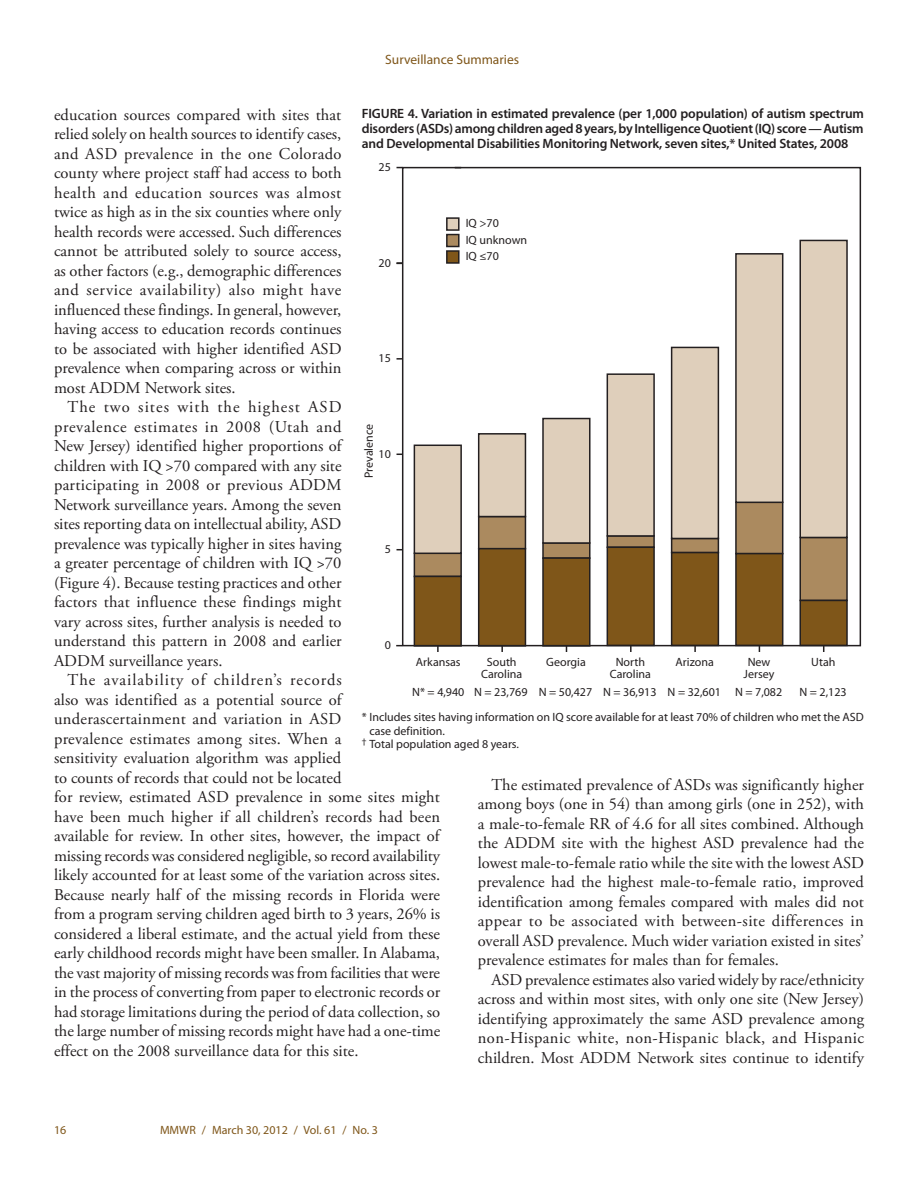
<style>
.page{position:relative;width:918px;height:1188px;background:#fff}
.page>*{position:absolute;margin:0;border:0;box-sizing:border-box;transform-origin:0 0}
.Body_Text{font:16.5px/19.5px "Adobe Garamond Pro";color:#231f20;text-align:justify}
.t1{font:600 13.5px/15px "Myriad Pro";letter-spacing:-.01em;color:#231f20;text-align:justify}
.t2{font:13.5px "Myriad Pro";color:#7f5619}
._8pt_Footnote_SUPPOR{font:12px/16.5px "Myriad Pro";color:#231f20}
.t3{font:12px "Myriad Pro";color:#7f5619}
</style>
<div class="page">
<div style="left:414px;top:553px;width:47px;height:23px;background:#ab8a5f"></div>
<div style="left:414px;top:553px;width:48px;height:24px;border:2px solid #231f20"></div>
<div style="left:414px;top:445px;width:47px;height:108px;background:#dfcfbb"></div>
<div style="left:414px;top:445px;width:48px;height:109px;border:2px solid #231f20"></div>
<div style="left:479px;top:517px;width:46px;height:32px;background:#ab8a5f"></div>
<div style="left:478px;top:516px;width:48px;height:33px;border:2px solid #231f20"></div>
<div style="left:479px;top:434px;width:46px;height:83px;background:#dfcfbb"></div>
<div style="left:478px;top:433px;width:48px;height:84px;border:2px solid #231f20"></div>
<div style="left:543px;top:543px;width:47px;height:15px;background:#ab8a5f"></div>
<div style="left:542px;top:542px;width:49px;height:17px;border:2px solid #231f20"></div>
<div style="left:543px;top:419px;width:47px;height:124px;background:#dfcfbb"></div>
<div style="left:542px;top:418px;width:49px;height:126px;border:2px solid #231f20"></div>
<div style="left:607px;top:536px;width:47px;height:11px;background:#ab8a5f"></div>
<div style="left:607px;top:535px;width:48px;height:13px;border:2px solid #231f20"></div>
<div style="left:607px;top:374px;width:47px;height:162px;background:#dfcfbb"></div>
<div style="left:607px;top:373px;width:48px;height:164px;border:2px solid #231f20"></div>
<svg style="left:672px;top:538px;width:46px;height:15px"></svg>
<div style="left:672px;top:347px;width:46px;height:191px;background:#dfcfbb"></div>
<div style="left:671px;top:347px;width:48px;height:192px;border:2px solid #231f20"></div>
<div style="left:736px;top:502px;width:47px;height:52px;background:#ab8a5f"></div>
<div style="left:735px;top:502px;width:48px;height:52px;border:2px solid #231f20"></div>
<div style="left:736px;top:254px;width:47px;height:248px;background:#dfcfbb"></div>
<div style="left:735px;top:253px;width:48px;height:250px;border:2px solid #231f20"></div>
<div style="left:800px;top:537px;width:47px;height:63px;background:#ab8a5f"></div>
<div style="left:800px;top:537px;width:48px;height:64px;border:2px solid #231f20"></div>
<div style="left:800px;top:240px;width:47px;height:297px;background:#dfcfbb"></div>
<div style="left:800px;top:240px;width:48px;height:298px;border:2px solid #231f20"></div>
<div style="left:447px;top:218px;width:12px;height:12px;background:#dfcfbb"></div>
<div style="left:446px;top:217px;width:14px;height:14px;border:2px solid #231f20"></div>
<div style="left:447px;top:235px;width:12px;height:12px;background:#ab8a5f"></div>
<div style="left:446px;top:234px;width:14px;height:13px;border:2px solid #231f20"></div>
<div style="left:414px;top:576px;width:47px;height:70px;background:#7f5619"></div>
<div style="left:414px;top:576px;width:48px;height:71px;border:2px solid #231f20"></div>
<div style="left:479px;top:549px;width:46px;height:97px;background:#7f5619"></div>
<div style="left:478px;top:548px;width:48px;height:99px;border:2px solid #231f20"></div>
<div style="left:543px;top:558px;width:47px;height:88px;background:#7f5619"></div>
<div style="left:542px;top:557px;width:49px;height:90px;border:2px solid #231f20"></div>
<div style="left:607px;top:547px;width:47px;height:98px;background:#7f5619"></div>
<div style="left:607px;top:547px;width:48px;height:99px;border:2px solid #231f20"></div>
<div style="left:672px;top:553px;width:46px;height:92px;background:#7f5619"></div>
<div style="left:671px;top:552px;width:48px;height:94px;border:2px solid #231f20"></div>
<div style="left:736px;top:554px;width:47px;height:91px;background:#7f5619"></div>
<div style="left:735px;top:553px;width:48px;height:93px;border:2px solid #231f20"></div>
<div style="left:800px;top:600px;width:47px;height:45px;background:#7f5619"></div>
<div style="left:800px;top:600px;width:48px;height:46px;border:2px solid #231f20"></div>
<div style="left:447px;top:251px;width:12px;height:12px;background:#7f5619"></div>
<div style="left:446px;top:250px;width:14px;height:14px;border:2px solid #231f20"></div>
<div style="left:402px;top:167px;width:459px;height:479px;border:2px solid #231f20"></div>
<svg style="left:694px;top:646px;width:2px;height:6px"></svg>
<svg style="left:630px;top:646px;width:2px;height:6px"></svg>
<svg style="left:501px;top:646px;width:2px;height:6px"></svg>
<svg style="left:437px;top:646px;width:2px;height:6px"></svg>
<p class="t2" style="left:385px;top:51px;width:135px">Surveillance Summaries</p>
<p class="Body_Text" style="left:54px;top:106px;width:289px">education sources compared with sites that relied solely on health sources to identify cases, and ASD prevalence in the one Colorado county where project staff had access to both health and education sources was almost twice as high as in the six counties where only health records were accessed. Such differences cannot be attributed solely to source access, as other factors (e.g., demographic differences and service availability) also might have influenced these findings. In general, however, having access to education records continues to be associated with higher identified ASD prevalence when comparing across or within most ADDM Network sites.</p>
<p class="Body_Text" style="left:54px;top:398px;width:289px;text-indent:14px">The two sites with the highest ASD prevalence estimates in 2008 (Utah and New Jersey) identified higher proportions of children with IQ &gt;70 compared with any site participating in 2008 or previous ADDM Network surveillance years. Among the seven sites reporting data on intellectual ability, ASD prevalence was typically higher in sites having a greater percentage of children with IQ &gt;70 (Figure 4). Because testing practices and other factors that influence these findings might vary across sites, further analysis is needed to understand this pattern in 2008 and earlier ADDM surveillance years.</p>
<p class="Body_Text" style="left:54px;top:671px;width:388px;text-align:left;text-indent:14px">The availability of children’s records<br>also was identified as a potential source of underascertainment and variation in ASD<br>prevalence estimates among sites. When a<br>sensitivity evaluation algorithm was applied<br>to counts of records that could not be located<br>for review, estimated ASD prevalence in some sites might have been much higher if all children’s records had been available for review. In other sites, however, the impact of missing records was considered negligible, so record availability likely accounted for at least some of the variation across sites.<br>Because nearly half of the missing records in Florida were from a program serving children aged birth to 3 years, 26% is considered a liberal estimate, and the actual yield from these early childhood records might have been smaller. In Alabama, the vast majority of missing records was from facilities that were in the process of converting from paper to electronic records or had storage limitations during the period of data collection, so the large number of missing records might have had a one-time effect on the 2008 surveillance data for this site.</p>
<p class="t1" style="left:362px;top:106px;width:504px">FIGURE 4. Variation in estimated prevalence (per 1,000 population) of autism spectrum disorders (ASDs) among children aged 8 years, by Intelligence Quotient (IQ) score — Autism and Developmental Disabilities Monitoring Network, seven sites,* United States, 2008</p>
<p class="_8pt_Footnote_SUPPOR" style="left:379px;top:159px;width:14px">25</p>
<p class="_8pt_Footnote_SUPPOR" style="left:466px;top:215px;width:63px">IQ &gt;70<br>IQ unknown<br>IQ ≤70</p>
<p class="_8pt_Footnote_SUPPOR" style="left:379px;top:255px;width:14px">20</p>
<p class="_8pt_Footnote_SUPPOR" style="left:379px;top:350px;width:14px">15</p>
<p class="_8pt_Footnote_SUPPOR" style="left:360px;top:478px;width:56px;rotate:-90deg">Prevalence</p>
<p class="_8pt_Footnote_SUPPOR" style="left:379px;top:445px;width:14px">10</p>
<p class="_8pt_Footnote_SUPPOR" style="left:385px;top:541px;width:8px">5</p>
<p class="_8pt_Footnote_SUPPOR" style="left:385px;top:636px;width:8px">0</p>
<p class="_8pt_Footnote_SUPPOR" style="left:416px;top:653px;width:46px">Arkansas</p>
<p class="_8pt_Footnote_SUPPOR" style="left:811px;top:653px;width:26px">Utah</p>
<p class="_8pt_Footnote_SUPPOR" style="left:412px;top:683px;width:372px">N* = 4,940 N = 23,769 N = 50,427 N = 36,913 N = 32,601 N = 7,082</p>
<p class="_8pt_Footnote_SUPPOR" style="left:799px;top:683px;width:49px">N = 2,123</p>
<p class="_8pt_Footnote_SUPPOR" style="left:487px;top:653px;width:31px">South</p>
<p class="_8pt_Footnote_SUPPOR" style="left:546px;top:653px;width:41px">Georgia</p>
<p class="_8pt_Footnote_SUPPOR" style="left:481px;top:665px;width:43px">Carolina</p>
<p class="_8pt_Footnote_SUPPOR" style="left:616px;top:653px;width:31px">North</p>
<p class="_8pt_Footnote_SUPPOR" style="left:676px;top:653px;width:40px">Arizona</p>
<p class="_8pt_Footnote_SUPPOR" style="left:610px;top:665px;width:43px">Carolina</p>
<p class="_8pt_Footnote_SUPPOR" style="left:744px;top:656px;width:32px;line-height:12px;text-align:center">New<br>Jersey</p>
<p class="_8pt_Footnote_SUPPOR" style="left:369px;top:710px;width:496px;line-height:13.5px;text-indent:-8px">* Includes sites having information on IQ score available for at least 70% of children who met the ASD case definition.</p>
<p class="_8pt_Footnote_SUPPOR" style="left:362px;top:736px;width:159px"><sup>†</sup> Total population aged 8 years.</p>
<p class="Body_Text" style="left:478px;top:775px;width:388px;text-indent:14px">The estimated prevalence of ASDs was significantly higher among boys (one in 54) than among girls (one in 252), with a male-to-female RR of 4.6 for all sites combined. Although the ADDM site with the highest ASD prevalence had the lowest male-to-female ratio while the site with the lowest ASD prevalence had the highest male-to-female ratio, improved identification among females compared with males did not appear to be associated with between-site differences in overall ASD prevalence. Much wider variation existed in sites’ prevalence estimates for males than for females.</p>
<p class="Body_Text" style="left:478px;top:970px;width:388px;text-indent:14px">ASD prevalence estimates also varied widely by race/ethnicity across and within most sites, with only one site (New Jersey) identifying approximately the same ASD prevalence among non-Hispanic white, non-Hispanic black, and Hispanic children. Most ADDM Network sites continue to identify</p>
<p class="t3" style="left:54px;top:1123px;width:14px">16</p>
<p class="t3" style="left:160px;top:1123px;width:219px">MMWR / March 30, 2012 / Vol. 61 / No. 3</p>
</div>
